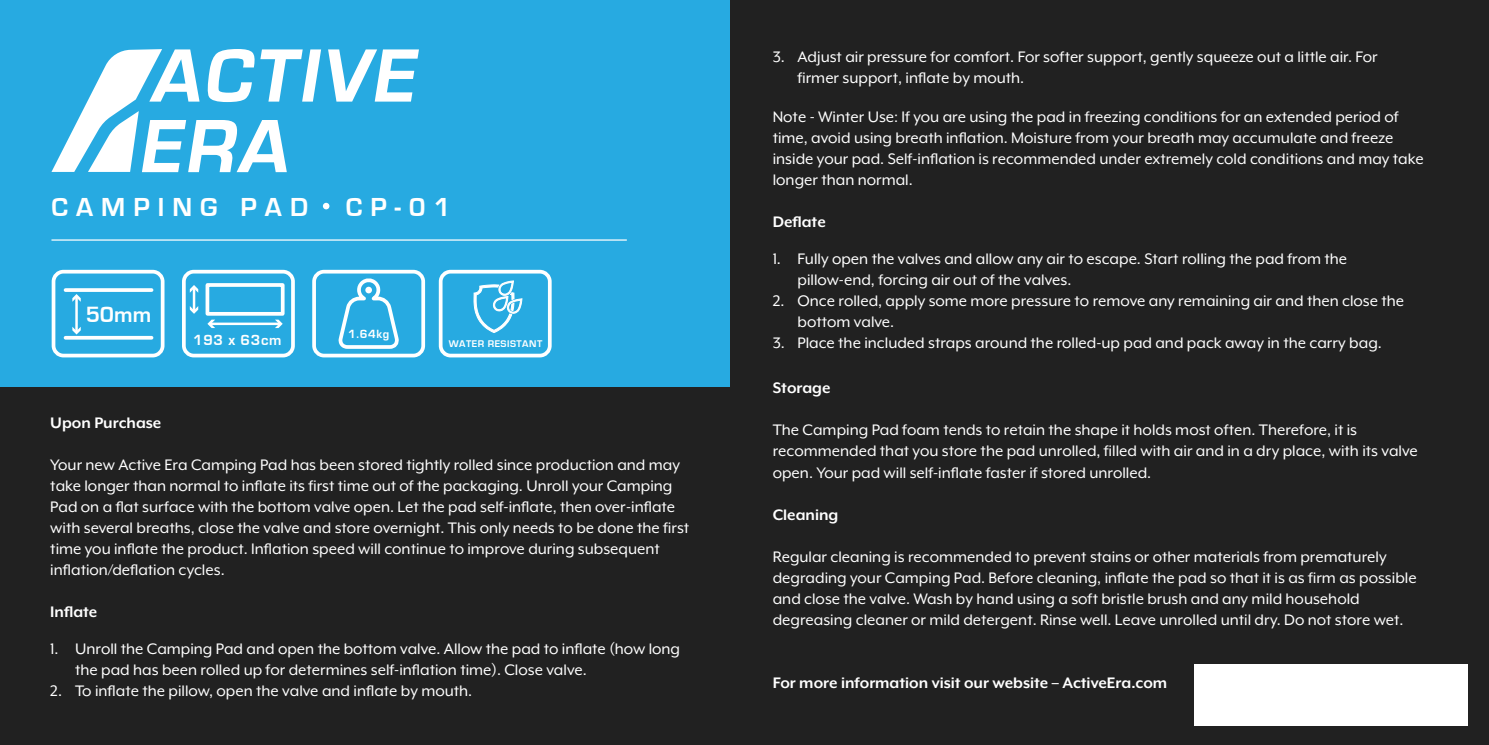
<style>
.page{position:relative;width:1489px;height:745px;background:#fff}
.page>*{position:absolute;margin:0;border:0;box-sizing:border-box;transform-origin:0 0}
.t1{font:700 26.78px "Eurostile";letter-spacing:.3em;color:#fff}
.t2{font:700 22.75px "Eurostile";color:#fff}
.t3{font:17.5px/21px "Mr Eaves XL Mod OT";color:#fff}
.t4{font:700 17.5px "Mr Eaves XL Mod OT";color:#fff}
.t5{font:700 15.05px "Eurostile";letter-spacing:.05em;color:#fff}
.t6{font:700 12.25px "Eurostile";color:#fff}
.t7{font:700 9.97px "Eurostile";letter-spacing:.05em;color:#fff}
</style>
<div class="page">
<div style="left:0;top:0;width:1488px;height:744px;background:#212121"></div>
<div style="left:0;top:0;width:729px;height:386px;background:#27aae1"></div>
<svg style="left:328px;top:49px;width:91px;height:52px"></svg>
<svg style="left:51px;top:49px;width:270px;height:123px"></svg>
<hr style="left:51px;top:239px;width:575px;height:1px;background:#fff">
<div style="left:52px;top:269px;width:112px;height:88px;border:4px solid #fff;border-radius:10px"></div>
<div style="left:182px;top:269px;width:113px;height:88px;border:4px solid #fff;border-radius:10px"></div>
<div style="left:312px;top:269px;width:113px;height:88px;border:4px solid #fff;border-radius:10px"></div>
<div style="left:439px;top:269px;width:112px;height:88px;border:4px solid #fff;border-radius:10px"></div>
<svg style="left:338px;top:278px;width:61px;height:71px"></svg>
<div style="left:365px;top:286px;width:7px;height:7px;background:#fff;border-radius:50%"></div>
<div style="left:1194px;top:663px;width:272px;height:62px;background:#fff"></div>
<div style="left:205px;top:283px;width:79px;height:32px;border:4px solid #fff"></div>
<svg style="left:65px;top:288px;width:87px;height:4px"></svg>
<hr style="left:65px;top:336px;width:87px;height:3px;background:#fff">
<hr style="left:75px;top:297px;width:3px;height:34px;background:#fff">
<svg style="left:72px;top:294px;width:9px;height:7px"></svg>
<svg style="left:72px;top:326px;width:9px;height:8px"></svg>
<hr style="left:193px;top:287px;width:2px;height:24px;background:#fff">
<svg style="left:190px;top:285px;width:8px;height:7px"></svg>
<svg style="left:190px;top:306px;width:8px;height:7px"></svg>
<hr style="left:210px;top:322px;width:70px;height:3px;background:#fff">
<svg style="left:275px;top:319px;width:8px;height:9px"></svg>
<svg style="left:207px;top:319px;width:8px;height:9px"></svg>
<svg style="left:473px;top:280px;width:49px;height:53px"></svg>
<svg style="left:323px;top:203px;width:6px;height:6px"></svg>
<h1 class="t1" style="left:51px;top:192px;width:258px">CAMPING PAD</h1>
<h1 class="t1" style="left:346px;top:192px;width:106px">CP-01</h1>
<h2 class="t2" style="left:86px;top:301px;width:67px">50mm</h2>
<p class="t6" style="left:348px;top:327px;width:43px">1.64kg</p>
<p class="t5" style="left:193px;top:332px;width:90px">193 x 63cm</p>
<p class="t7" style="left:449px;top:338px;width:95px">WATER RESISTANT</p>
<p class="t4" style="left:50px;top:413px;width:113px">Upon Purchase</p>
<p class="t3" style="left:50px;top:453px;width:640px">Your new Active Era Camping Pad has been stored tightly rolled since production and may take longer than normal to inflate its first time out of the packaging. Unroll your Camping Pad on a flat surface with the bottom valve open. Let the pad self-inflate, then over-inflate with several breaths, close the valve and store overnight. This only needs to be done the first time you inflate the product. Inflation speed will continue to improve during subsequent inflation/deflation cycles.</p>
<p class="t4" style="left:50px;top:602px;width:49px">Inflate</p>
<p class="t3" style="left:50px;top:638px;width:10px">1.</p>
<p class="t3" style="left:50px;top:680px;width:13px">2.</p>
<p class="t3" style="left:75px;top:638px;width:606px">Unroll the Camping Pad and open the bottom valve. Allow the pad to inflate (how long the pad has been rolled up for determines self-inflation time). Close valve.<br>To inflate the pillow, open the valve and inflate by mouth.</p>
<p class="t3" style="left:797px;top:46px;width:581px;text-indent:-25px">3. Adjust air pressure for comfort. For softer support, gently squeeze out a little air. For firmer support, inflate by mouth.</p>
<p class="t3" style="left:772px;top:106px;width:652px">Note - Winter Use: If you are using the pad in freezing conditions for an extended period of time, avoid using breath inflation. Moisture from your breath may accumulate and freeze inside your pad. Self-inflation is recommended under extremely cold conditions and may take longer than normal.</p>
<p class="t4" style="left:772px;top:212px;width:55px">Deflate</p>
<p class="t3" style="left:772px;top:248px;width:10px">1.</p>
<p class="t3" style="left:772px;top:290px;width:13px">2.</p>
<p class="t3" style="left:772px;top:332px;width:14px">3.</p>
<p class="t3" style="left:797px;top:248px;width:608px">Fully open the valves and allow any air to escape. Start rolling the pad from the pillow-end, forcing air out of the valves.<br>Once rolled, apply some more pressure to remove any remaining air and then close the bottom valve.<br>Place the included straps around the rolled-up pad and pack away in the carry bag.</p>
<p class="t4" style="left:772px;top:379px;width:59px">Storage</p>
<p class="t3" style="left:772px;top:419px;width:646px">The Camping Pad foam tends to retain the shape it holds most often. Therefore, it is recommended that you store the pad unrolled, filled with air and in a dry place, with its valve open. Your pad will self-inflate faster if stored unrolled.</p>
<p class="t4" style="left:772px;top:505px;width:67px">Cleaning</p>
<p class="t3" style="left:772px;top:545px;width:645px">Regular cleaning is recommended to prevent stains or other materials from prematurely degrading your Camping Pad. Before cleaning, inflate the pad so that it is as firm as possible and close the valve. Wash by hand using a soft bristle brush and any mild household degreasing cleaner or mild detergent. Rinse well. Leave unrolled until dry. Do not store wet.</p>
<p class="t4" style="left:772px;top:673px;width:396px">For more information visit our website – ActiveEra.com</p>
</div>
